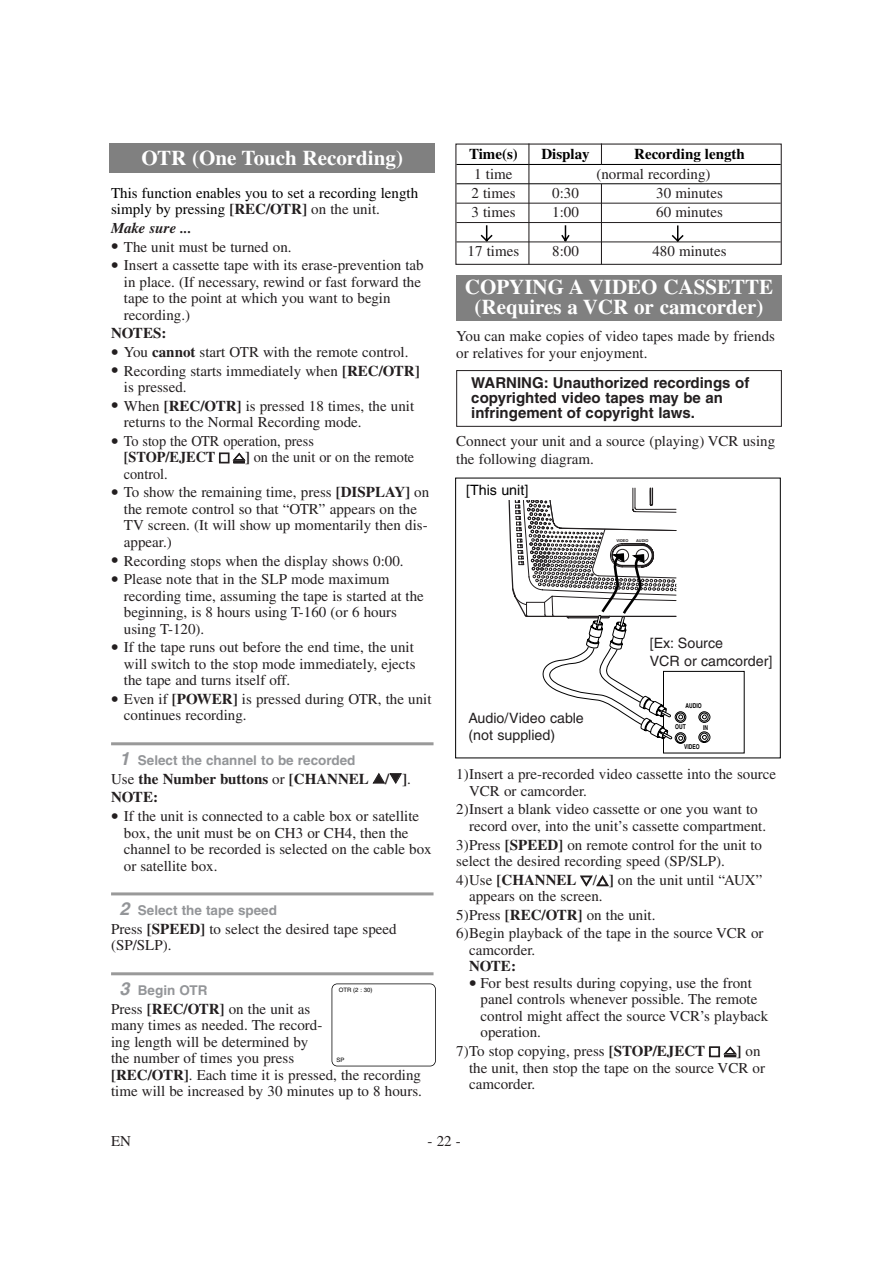
<style>
.page{position:relative;width:893px;height:1263px;background:#fff}
.page>*{position:absolute;margin:0;border:0;box-sizing:border-box;transform-origin:0 0}
.t1{font:700 21px/19.5px "Times";color:#fff;text-align:center}
.t2{font:15px/16.5px "Times";color:#231f20}
.t3{font:700 15px/15px "Helvetica";color:#231f20}
.t4{font:15px/16.5px "Times";color:#000}
.t5{font:15px/16.5px "Times";color:#231f20;scale:.95 1}
.t6{font:700 15px/18.6px "Times";color:#231f20}
.t7{font:700 15px "Times";color:#000}
.t8{font:italic 700 15px "Times";color:#231f20}
.t9{font:14.25px/17.1px "Helvetica";color:#231f20}
.t10{font:14.25px "Helvetica";color:#000}
.t11{font:700 13.5px "Helvetica";color:#939598}
.t12{font:700 6.75px "Helvetica";color:#000;scale:.75 1}
.t13{font:6px "Helvetica";color:#000}
.t14{font:700 3.9px "Helvetica";color:#231f20}
.s1{font-weight:700;color:#231f20}
.s2{color:#231f20}
.s3{font-size:21px}
.s4{font-weight:700}
.s5{font-family:"Funai Font";font-size:13.5px}
.s6{font-style:italic;font-size:18px}
.s7{font-weight:400}
.s8{font-family:"Funai Font";font-weight:400}
.s9{font-family:"Funai Font"}
</style>
<div class="page">
<hr style="left:111px;top:742px;width:322px;height:3px;background:#999">
<hr style="left:111px;top:892px;width:322px;height:3px;background:#999">
<hr style="left:111px;top:972px;width:322px;height:3px;background:#999">
<div style="left:110px;top:144px;width:325px;height:29px;background:#808080"></div>
<hr style="left:456px;top:164px;width:324px;height:1px;background:#000">
<hr style="left:456px;top:183px;width:324px;height:1px;background:#000">
<hr style="left:456px;top:203px;width:324px;height:1px;background:#231f20">
<hr style="left:456px;top:222px;width:324px;height:1px;background:#231f20">
<hr style="left:456px;top:242px;width:324px;height:1px;background:#231f20">
<div style="left:455px;top:144px;width:326px;height:121px;border:1px solid #231f20"></div>
<hr style="left:528px;top:144px;width:1px;height:120px;background:#231f20">
<svg style="left:601px;top:144px;width:1px;height:21px"></svg>
<hr style="left:601px;top:184px;width:1px;height:81px;background:#231f20">
<div style="left:456px;top:275px;width:325px;height:46px;background:#808080"></div>
<div style="left:456px;top:370px;width:325px;height:57px;border:1px solid #231f20"></div>
<svg style="left:508px;top:487px;width:202px;height:257px"></svg>
<div style="left:464px;top:483px;width:130px;height:17px;background:#fff"></div>
<svg style="left:479px;top:224px;width:206px;height:19px"></svg>
<div style="left:331px;top:984px;width:105px;height:82px;border:2px solid #000;border-radius:6px"></div>
<h1 class="t1" style="left:142px;top:150px;width:263px">OTR (One Touch Recording)</h1>
<p class="t7" style="left:469px;top:149px;width:50px">Time(s)</p>
<p class="t7" style="left:541px;top:149px;width:50px">Display</p>
<p class="t7" style="left:634px;top:149px;width:112px">Recording length</p>
<p class="t2" style="left:474px;top:167px;width:40px">1 time</p>
<p class="t2" style="left:596px;top:167px;width:116px">(normal recording)</p>
<p class="t2" style="left:471px;top:186px;width:46px">2 times</p>
<p class="t2" style="left:552px;top:186px;width:28px">0:30</p>
<p class="t2" style="left:656px;top:186px;width:68px">30 minutes</p>
<p class="t2" style="left:471px;top:206px;width:46px">3 times</p>
<p class="t2" style="left:552px;top:206px;width:28px">1:00</p>
<p class="t2" style="left:656px;top:206px;width:68px">60 minutes</p>
<p class="t2" style="left:467px;top:244px;width:53px">17 times</p>
<p class="t2" style="left:552px;top:244px;width:28px">8:00</p>
<p class="t2" style="left:652px;top:244px;width:76px">480 minutes</p>
<p class="t4" style="left:111px;top:186px;width:309px">This function enables you to set a recording length simply by pressing <span class="s1">[REC/OTR]</span> <span class="s2">on the unit.</span></p>
<p class="t8" style="left:111px;top:222px;width:82px">Make sure ...</p>
<p class="t2" style="left:111px;top:240px;width:182px"><span class="s3">•</span> The unit must be turned on.</p>
<p class="t2" style="left:124px;top:258px;width:301px;text-indent:-13px"><span class="s3">•</span> Insert a cassette tape with its erase-prevention tab in place. (If necessary, rewind or fast forward the tape to the point at which you want to begin recording.)</p>
<p class="t6" style="left:111px;top:325px;width:57px">NOTES:</p>
<p class="t2" style="left:111px;top:345px;width:299px"><span class="s3">•</span> You <span class="s4">cannot</span> start OTR with the remote control.</p>
<p class="t2" style="left:124px;top:364px;width:297px;text-indent:-13px"><span class="s3">•</span> Recording starts immediately when <span class="s4">[REC/OTR] </span>is pressed.</p>
<p class="t2" style="left:124px;top:399px;width:292px;text-indent:-13px"><span class="s3">•</span> When <span class="s4">[REC/OTR]</span> is pressed 18 times, the unit returns to the Normal Recording mode.</p>
<p class="t5" style="left:124px;top:434px;width:307px;text-indent:-13px"><span class="s3">•</span> To stop the OTR operation, press<br><span class="s4">[STOP/EJECT</span> <span class="s5">P N</span><span class="s4">]</span> on the unit or on the remote control.</p>
<p class="t2" style="left:124px;top:486px;width:307px;text-indent:-13px"><span class="s3">•</span> To show the remaining time, press <span class="s4">[DISPLAY]</span> on the remote control so that “OTR” appears on the TV screen. (It will show up momentarily then dis&shy;appear.)</p>
<p class="t2" style="left:111px;top:554px;width:294px"><span class="s3">•</span> Recording stops when the display shows 0:00.</p>
<p class="t2" style="left:124px;top:572px;width:301px;text-indent:-13px"><span class="s3">•</span> Please note that in the SLP mode maximum recording time, assuming the tape is started at the beginning, is 8 hours using T-160 (or 6 hours using T-120).</p>
<p class="t2" style="left:124px;top:640px;width:293px;text-align:justify;text-indent:-13px"><span class="s3">•</span> If the tape runs out before the end time, the unit will switch to the stop mode immediately, ejects the tape and turns itself off.</p>
<p class="t2" style="left:124px;top:692px;width:309px;text-indent:-13px"><span class="s3">•</span> Even if <span class="s4">[POWER]</span> is pressed during OTR, the unit continues recording.</p>
<p class="t11" style="left:120px;top:755px;width:237px"><span class="s6">1</span> Select the channel to be recorded</p>
<p class="t6" style="left:111px;top:771px;width:301px"><span class="s7">Use</span> the Number buttons <span class="s7">or</span> [CHANNEL <span class="s8">K</span>/<span class="s8">L</span>]<span class="s7">.<br></span>NOTE:</p>
<p class="t2" style="left:124px;top:809px;width:309px;text-indent:-13px"><span class="s3">•</span> If the unit is connected to a cable box or satellite box, the unit must be on CH3 or CH4, then the channel to be recorded is selected on the cable box or satellite box.</p>
<p class="t11" style="left:120px;top:906px;width:159px"><span class="s6">2</span> Select the tape speed</p>
<p class="t2" style="left:111px;top:922px;width:287px">Press <span class="s4">[SPEED]</span> to select the desired tape speed (SP/SLP).</p>
<p class="t11" style="left:120px;top:985px;width:89px"><span class="s6">3</span> Begin OTR</p>
<p class="t2" style="left:111px;top:1002px;width:312px">Press <span class="s4">[REC/OTR]</span> on the unit as<br>many times as needed. The record-<br>ing length will be determined by<br>the number of times you press<br><span class="s4">[REC/OTR]</span>. Each time it is pressed, the recording time will be increased by 30 minutes up to 8 hours.</p>
<h1 class="t1" style="left:465px;top:279px;width:310px">COPYING A VIDEO CASSETTE (Requires a VCR or camcorder)</h1>
<p class="t2" style="left:456px;top:329px;width:320px;line-height:17.2px">You can make copies of video tapes made by friends or relatives for your enjoyment.</p>
<p class="t3" style="left:471px;top:377px;width:279px">WARNING: Unauthorized recordings of copyrighted video tapes may be an infringement of copyright laws.</p>
<p class="t2" style="left:456px;top:434px;width:320px;line-height:17.2px">Connect your unit and a source (playing) VCR using the following diagram.</p>
<p class="t10" style="left:466px;top:484px;width:64px">[This unit]</p>
<p class="t14" style="left:616px;top:539px;width:14px">VIDEO</p>
<p class="t14" style="left:636px;top:539px;width:14px">AUDIO</p>
<p class="t9" style="left:649px;top:636px;width:124px">[Ex: Source<br>VCR or camcorder]</p>
<p class="t12" style="left:685px;top:703px;width:23px">AUDIO</p>
<p class="t9" style="left:468px;top:711px;width:117px">Audio/Video cable (not supplied)</p>
<p class="t12" style="left:675px;top:724px;width:16px">OUT</p>
<p class="t12" style="left:703px;top:725px;width:8px">IN</p>
<p class="t12" style="left:684px;top:744px;width:22px">VIDEO</p>
<p class="t2" style="left:469px;top:767px;width:309px;text-indent:-13px">1)Insert a pre-recorded video cassette into the source<br>VCR or camcorder.</p>
<p class="t2" style="left:469px;top:803px;width:298px;text-indent:-13px">2)Insert a blank video cassette or one you want to record over, into the unit’s cassette compartment.</p>
<p class="t2" style="left:456px;top:838px;width:307px">3)Press <span class="s4">[SPEED]</span> on remote control for the unit to select the desired recording speed (SP/SLP).</p>
<p class="t2" style="left:469px;top:873px;width:295px;text-indent:-13px">4)Use <span class="s4">[CHANNEL</span> <span class="s9">Y</span>/<span class="s9">X</span><span class="s4">]</span> on the unit until “AUX” appears on the screen.</p>
<p class="t2" style="left:456px;top:907px;width:309px;line-height:18.6px">5)Press <span class="s4">[REC/OTR]</span> on the unit.<br>6)Begin playback of the tape in the source VCR or</p>
<p class="t2" style="left:469px;top:943px;width:68px">camcorder.</p>
<p class="t6" style="left:469px;top:958px;width:48px">NOTE:</p>
<p class="t2" style="left:480px;top:976px;width:289px;text-indent:-11px"><span class="s3">•</span> For best results during copying, use the front panel controls whenever possible. The remote control might affect the source VCR’s playback operation.</p>
<p class="t2" style="left:469px;top:1044px;width:297px;text-indent:-13px">7)To stop copying, press <span class="s4">[STOP/EJECT</span> <span class="s5">P N</span><span class="s4">]</span> on the unit, then stop the tape on the source VCR or camcorder.</p>
<p class="t13" style="left:339px;top:988px;width:35px">OTR (2 : 30)</p>
<p class="t13" style="left:336px;top:1057px;width:10px">SP</p>
<p class="t2" style="left:111px;top:1134px;width:21px">EN</p>
<p class="t2" style="left:427px;top:1134px;width:35px">- 22 -</p>
</div>
